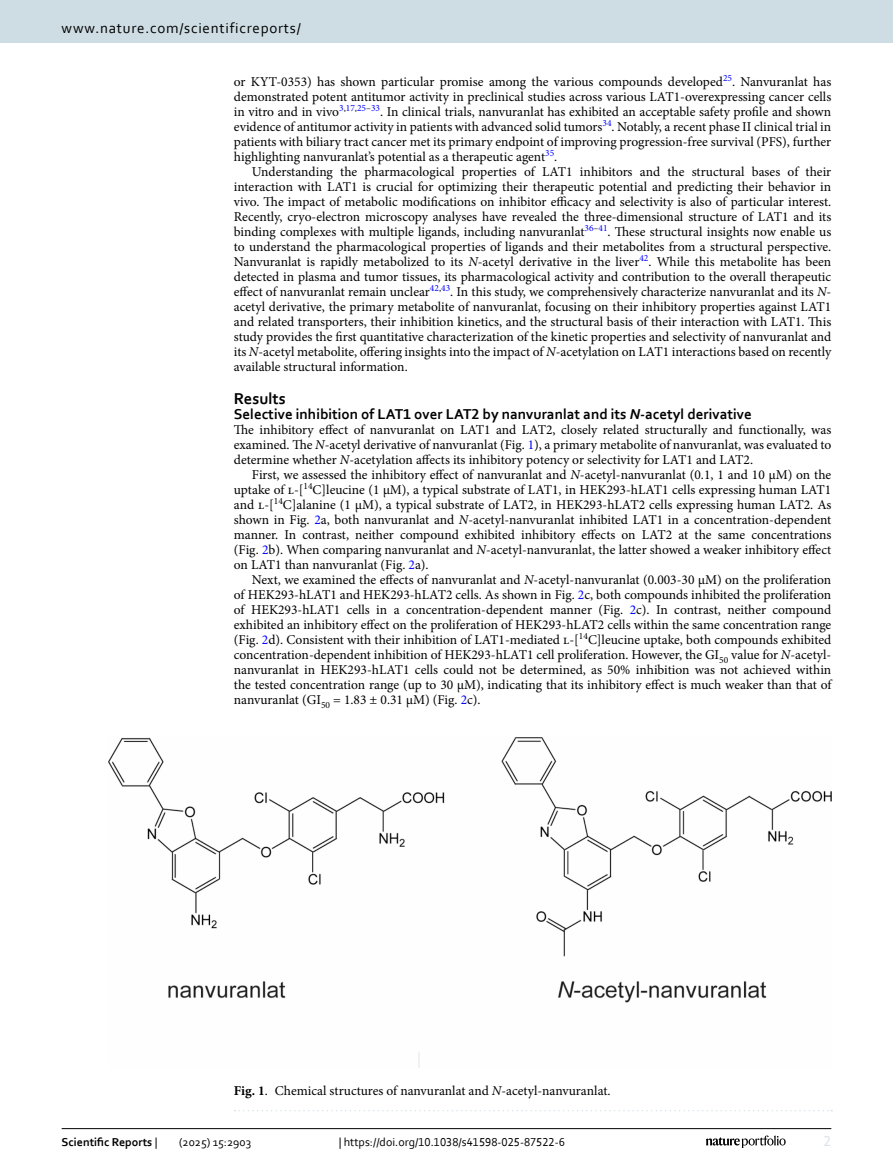
<style>
.page{position:relative;width:893px;height:1174px;background:#fff}
.page>*{position:absolute;margin:0;border:0;box-sizing:border-box;transform-origin:0 0}
.Head_1{font:700 16.5px "Corbel";color:#000}
.Head_2_After_1{font:700 15px "Corbel";color:#000}
.t1{font:15px "Corbel";letter-spacing:.05em;color:#000}
.t2{font:15px "Corbel";color:#d9e4eb}
.Body_Text_Indent{font:13.5px/15px "Minion Pro";color:#000;text-align:justify}
.Body_Text{font:13.5px/15px "Minion Pro";color:#000;text-align:justify}
.Figure_Caption{font:13.5px "Minion Pro";color:#000}
.t3{font:12px "Corbel";color:#000}
.t4{font:700 12px "Corbel";color:#000}
.s1{font-style:italic}
.s2{color:#00f}
.s3{font-weight:700}
.s4{font-weight:400}
</style>
<div class="page">
<img style="left:108px;top:737px;width:723px;height:330px">
<svg style="left:235px;top:1110px;width:597px;height:1px"></svg>
<hr style="left:62px;top:1128px;width:769px;height:1px;background:#000">
<svg style="left:706px;top:1135px;width:80px;height:12px"></svg>
<div style="left:0;top:0;width:893px;height:43px;background:#cedde4"></div>
<p class="t1" style="left:62px;top:18px;width:241px">www.nature.com/scientificreports/</p>
<p class="Body_Text_Indent" style="left:234px;top:74px;width:599px">or KYT-0353) has shown particular promise among the various compounds developed<sup>25</sup>. Nanvuranlat has demonstrated potent antitumor activity in preclinical studies across various LAT1-overexpressing cancer cells in vitro and in vivo<sup>3</sup><sup>,</sup><sup>17</sup><sup>,</sup><sup>25</sup><sup>–</sup><sup>33</sup>. In clinical trials, nanvuranlat has exhibited an acceptable safety profile and shown evidence of antitumor activity in patients with advanced solid tumors<sup>34</sup>. Notably, a recent phase II clinical trial in patients with biliary tract cancer met its primary endpoint of improving progression-free survival (PFS), further highlighting nanvuranlat’s potential as a therapeutic agent<sup>35</sup>.</p>
<p class="Body_Text_Indent" style="left:234px;top:164px;width:599px;text-indent:18px">Understanding the pharmacological properties of LAT1 inhibitors and the structural bases of their interaction with LAT1 is crucial for optimizing their therapeutic potential and predicting their behavior in vivo. The impact of metabolic modifications on inhibitor efficacy and selectivity is also of particular interest.<br>Recently, cryo-electron microscopy analyses have revealed the three-dimensional structure of LAT1 and its binding complexes with multiple ligands, including nanvuranlat<sup>36</sup><sup>–</sup><sup>41</sup>. These structural insights now enable us to understand the pharmacological properties of ligands and their metabolites from a structural perspective.<br>Nanvuranlat is rapidly metabolized to its <span class="s1">N</span>-acetyl derivative in the liver<sup>42</sup>. While this metabolite has been detected in plasma and tumor tissues, its pharmacological activity and contribution to the overall therapeutic effect of nanvuranlat remain unclear<sup>42</sup><sup>,</sup><sup>43</sup>. In this study, we comprehensively characterize nanvuranlat and its <span class="s1">N&shy;</span>acetyl derivative, the primary metabolite of nanvuranlat, focusing on their inhibitory properties against LAT1 and related transporters, their inhibition kinetics, and the structural basis of their interaction with LAT1. This study provides the first quantitative characterization of the kinetic properties and selectivity of nanvuranlat and its <span class="s1">N</span>-acetyl metabolite, offering insights into the impact of <span class="s1">N</span>-acetylation on LAT1 interactions based on recently available structural information.</p>
<p class="Head_1" style="left:234px;top:388px;width:53px">Results</p>
<p class="Head_2_After_1" style="left:234px;top:404px;width:520px">Selective inhibition of LAT1 over LAT2 by nanvuranlat and its <span class="s1">N</span>-acetyl derivative</p>
<p class="Body_Text" style="left:234px;top:422px;width:599px">The inhibitory effect of nanvuranlat on LAT1 and LAT2, closely related structurally and functionally, was examined. The <span class="s1">N</span>-acetyl derivative of nanvuranlat (Fig. <span class="s2">1</span>), a primary metabolite of nanvuranlat, was evaluated to determine whether <span class="s1">N</span>-acetylation affects its inhibitory potency or selectivity for LAT1 and LAT2.</p>
<p class="Body_Text_Indent" style="left:234px;top:467px;width:599px;text-indent:18px">First, we assessed the inhibitory effect of nanvuranlat and <span class="s1">N</span>-acetyl-nanvuranlat (0.1, 1 and 10 µM) on the uptake of l-[<sup>14</sup>C]leucine (1 µM), a typical substrate of LAT1, in HEK293-hLAT1 cells expressing human LAT1 and l-[<sup>14</sup>C]alanine (1 µM), a typical substrate of LAT2, in HEK293-hLAT2 cells expressing human LAT2. As shown in Fig. <span class="s2">2</span>a, both nanvuranlat and <span class="s1">N</span>-acetyl-nanvuranlat inhibited LAT1 in a concentration-dependent manner. In contrast, neither compound exhibited inhibitory effects on LAT2 at the same concentrations (Fig. <span class="s2">2</span>b). When comparing nanvuranlat and <span class="s1">N</span>-acetyl-nanvuranlat, the latter showed a weaker inhibitory effect on LAT1 than nanvuranlat (Fig. <span class="s2">2</span>a).</p>
<p class="Body_Text_Indent" style="left:234px;top:572px;width:599px;text-indent:18px">Next, we examined the effects of nanvuranlat and <span class="s1">N</span>-acetyl-nanvuranlat (0.003-30 µM) on the proliferation of HEK293-hLAT1 and HEK293-hLAT2 cells. As shown in Fig. <span class="s2">2</span>c, both compounds inhibited the proliferation of HEK293-hLAT1 cells in a concentration-dependent manner (Fig. <span class="s2">2</span>c). In contrast, neither compound exhibited an inhibitory effect on the proliferation of HEK293-hLAT2 cells within the same concentration range (Fig. <span class="s2">2</span>d). Consistent with their inhibition of LAT1-mediated l-[<sup>14</sup>C]leucine uptake, both compounds exhibited concentration-dependent inhibition of HEK293-hLAT1 cell proliferation. However, the GI<sub>50</sub> value for <span class="s1">N</span>-acetyl&shy;nanvuranlat in HEK293-hLAT1 cells could not be determined, as 50% inhibition was not achieved within the tested concentration range (up to 30 µM), indicating that its inhibitory effect is much weaker than that of nanvuranlat (GI<sub>50</sub> = 1.83 ± 0.31 µM) (Fig. <span class="s2">2</span>c).</p>
<p class="Figure_Caption" style="left:234px;top:1082px;width:378px"><span class="s3">Fig. 1</span>. Chemical structures of nanvuranlat and <span class="s1">N</span>-acetyl-nanvuranlat.</p>
<p class="t4" style="left:62px;top:1134px;width:97px">Scientific Reports <span class="s4">|</span></p>
<p class="t3" style="left:179px;top:1134px;width:74px">(2025) 15:2903</p>
<p class="t3" style="left:339px;top:1134px;width:228px">| https://doi.org/10.1038/s41598-025-87522-6</p>
<p class="t2" style="left:824px;top:1132px;width:9px">2</p>
</div>
